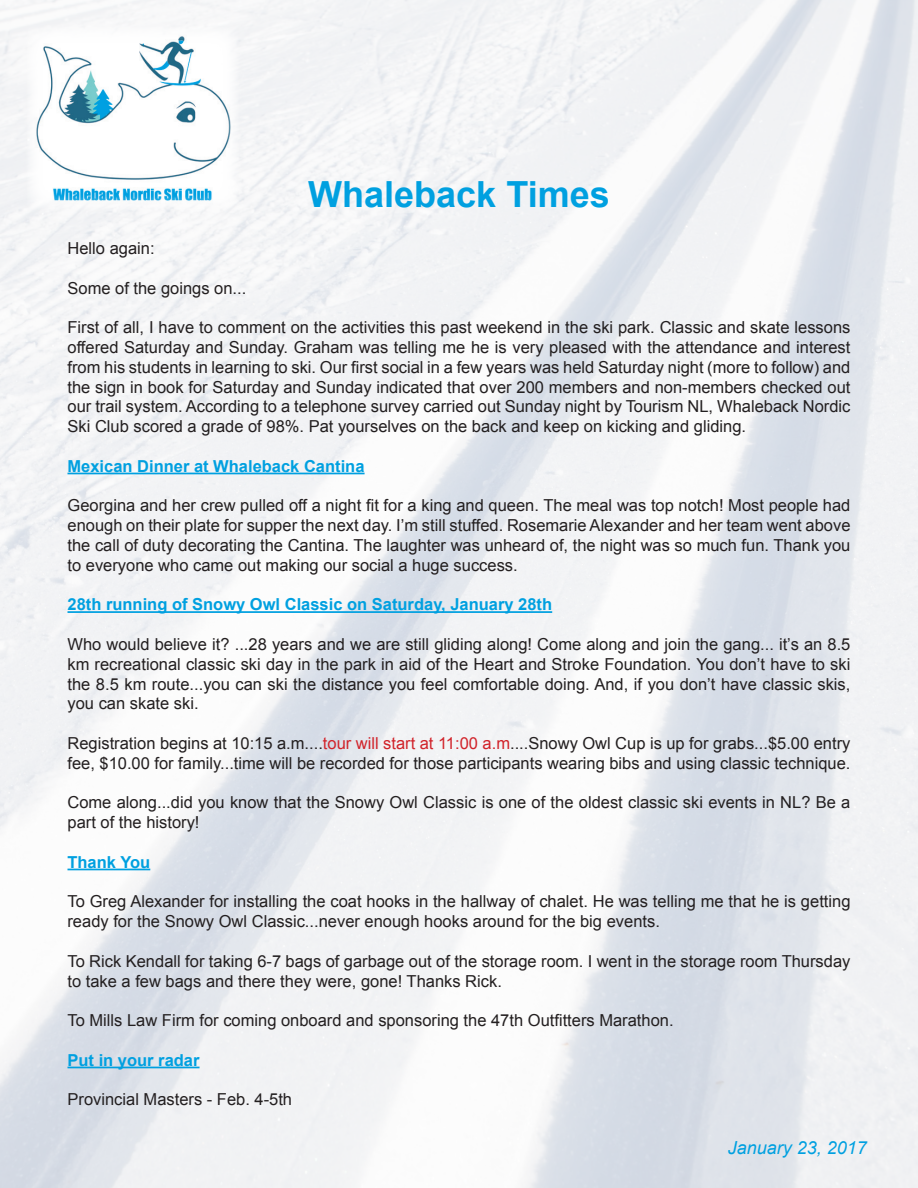
<style>
.page{position:relative;width:918px;height:1188px;background:#fff}
.page>*{position:absolute;margin:0;border:0;box-sizing:border-box;transform-origin:0 0}
.t1{font:700 36px "Arial";color:#00a0e0}
.t2{font:italic 18px "Arial";color:#00a0e0}
.t3{font:16.5px/19.8px "Arial";color:#231f20}
.t4{font:700 16.5px "Arial";color:#00a0e0}
.s1{color:#d1232a}
</style>
<div class="page">
<img style="left:0;top:0;width:918px;height:1188px">
<img style="left:27px;top:27px;width:211px;height:183px">
<hr style="left:68px;top:473px;width:297px;height:1px;background:#00a0e0">
<hr style="left:68px;top:611px;width:484px;height:2px;background:#00a0e0">
<hr style="left:68px;top:869px;width:82px;height:1px;background:#00a0e0">
<hr style="left:68px;top:1067px;width:132px;height:1px;background:#00a0e0">
<p class="t1" style="left:308px;top:170px;width:303px">Whaleback Times</p>
<p class="t3" style="left:68px;top:238px;width:89px">Hello again:</p>
<p class="t3" style="left:68px;top:278px;width:180px">Some of the goings on...</p>
<p class="t3" style="left:68px;top:318px;width:785px;text-align:justify">First of all, I have to comment on the activities this past weekend in the ski park. Classic and skate lessons offered Saturday and Sunday. Graham was telling me he is very pleased with the attendance and interest from his students in learning to ski. Our first social in a few years was held Saturday night (more to follow) and the sign in book for Saturday and Sunday indicated that over 200 members and non-members checked out our trail system. According to a telephone survey carried out Sunday night by Tourism NL, Whaleback Nordic Ski Club scored a grade of 98%. Pat yourselves on the back and keep on kicking and gliding.</p>
<p class="t4" style="left:68px;top:455px;width:299px">Mexican Dinner at Whaleback Cantina</p>
<p class="t3" style="left:68px;top:496px;width:785px;text-align:justify">Georgina and her crew pulled off a night fit for a king and queen. The meal was top notch! Most people had enough on their plate for supper the next day. I’m still stuffed. Rosemarie Alexander and her team went above the call of duty decorating the Cantina. The laughter was unheard of, the night was so much fun. Thank you to everyone who came out making our social a huge success.</p>
<p class="t4" style="left:68px;top:594px;width:486px">28th running of Snowy Owl Classic on Saturday, January 28th</p>
<p class="t3" style="left:68px;top:634px;width:784px;text-align:justify">Who would believe it? ...28 years and we are still gliding along! Come along and join the gang... it’s an 8.5 km recreational classic ski day in the park in aid of the Heart and Stroke Foundation. You don’t have to ski the 8.5 km route...you can ski the distance you feel comfortable doing. And, if you don’t have classic skis, you can skate ski.</p>
<p class="t3" style="left:68px;top:733px;width:784px">Registration begins at 10:15 a.m....<span class="s1">tour will start at 11:00 a.m</span>....Snowy Owl Cup is up for grabs...$5.00 entry fee, $10.00 for family...time will be recorded for those participants wearing bibs and using classic technique.</p>
<p class="t3" style="left:68px;top:793px;width:784px">Come along...did you know that the Snowy Owl Classic is one of the oldest classic ski events in NL? Be a part of the history!</p>
<p class="t4" style="left:68px;top:851px;width:84px">Thank You</p>
<p class="t3" style="left:68px;top:892px;width:785px">To Greg Alexander for installing the coat hooks in the hallway of chalet. He was telling me that he is getting ready for the Snowy Owl Classic...never enough hooks around for the big events.</p>
<p class="t3" style="left:68px;top:951px;width:784px">To Rick Kendall for taking 6-7 bags of garbage out of the storage room. I went in the storage room Thursday to take a few bags and there they were, gone! Thanks Rick.</p>
<p class="t3" style="left:68px;top:1011px;width:608px">To Mills Law Firm for coming onboard and sponsoring the 47th Outfitters Marathon.</p>
<p class="t4" style="left:68px;top:1049px;width:134px">Put in your radar</p>
<p class="t3" style="left:68px;top:1090px;width:226px">Provincial Masters - Feb. 4-5th</p>
<p class="t2" style="left:728px;top:1136px;width:141px">January 23, 2017</p>
</div>
